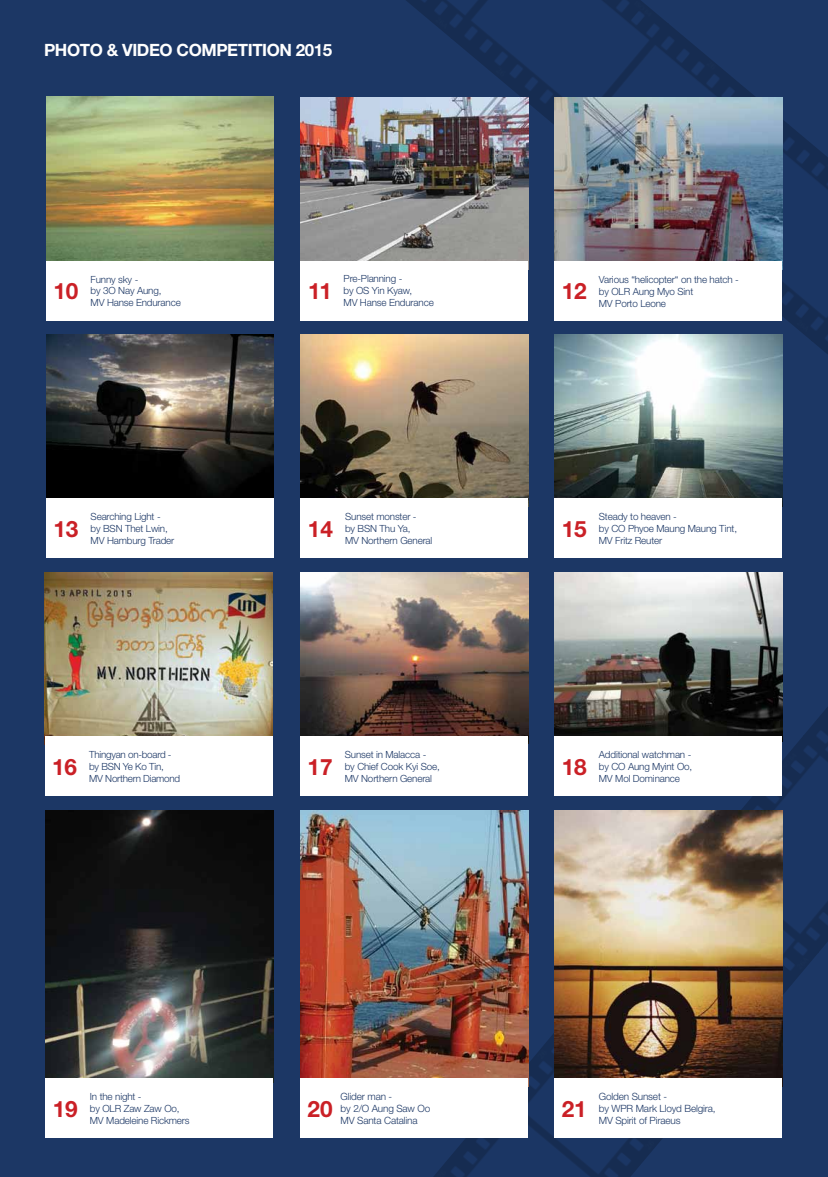
<style>
.page{position:relative;width:828px;height:1177px;background:#fff}
.page>*{position:absolute;margin:0;border:0;box-sizing:border-box;transform-origin:0 0}
.t1{font:700 22.6px "Helvetica Neue LT Std";color:#ca2026}
.t2{font:700 16.9px "Helvetica Neue LT Std";letter-spacing:-.025em;color:#fff}
.t3{font:300 10px/12px "Helvetica Neue LT Std";letter-spacing:-.015em;color:#1c3765}
.t4{font:300 9.9px/11.8px "Helvetica Neue LT Std";letter-spacing:-.015em;color:#1c3765}
</style>
<div class="page">
<div style="left:0;top:0;width:828px;height:1176px;background:#1c3765"></div>
<svg style="left:782px;top:126px;width:46px;height:317px"></svg>
<svg style="left:670px;top:25px;width:120px;height:217px"></svg>
<svg style="left:406px;top:0;width:264px;height:141px"></svg>
<svg style="left:741px;top:613px;width:87px;height:337px"></svg>
<svg style="left:782px;top:853px;width:38px;height:221px"></svg>
<svg style="left:528px;top:974px;width:135px;height:202px"></svg>
<svg style="left:434px;top:1094px;width:184px;height:82px"></svg>
<img style="left:45px;top:810px;width:228px;height:268px">
<div style="left:45px;top:1078px;width:228px;height:60px;background:#fff"></div>
<img style="left:300px;top:572px;width:228px;height:164px">
<div style="left:300px;top:736px;width:228px;height:60px;background:#fff"></div>
<img style="left:554px;top:810px;width:228px;height:268px">
<div style="left:554px;top:1078px;width:228px;height:60px;background:#fff"></div>
<img style="left:46px;top:334px;width:228px;height:164px">
<div style="left:46px;top:498px;width:228px;height:60px;background:#fff"></div>
<img style="left:46px;top:97px;width:228px;height:164px">
<div style="left:46px;top:261px;width:228px;height:59px;background:#fff"></div>
<img style="left:45px;top:572px;width:227px;height:164px">
<div style="left:45px;top:736px;width:227px;height:60px;background:#fff"></div>
<img style="left:554px;top:572px;width:228px;height:164px">
<div style="left:554px;top:736px;width:228px;height:60px;background:#fff"></div>
<img style="left:301px;top:334px;width:227px;height:164px">
<div style="left:301px;top:498px;width:227px;height:60px;background:#fff"></div>
<img style="left:554px;top:334px;width:228px;height:164px">
<div style="left:554px;top:498px;width:228px;height:60px;background:#fff"></div>
<img style="left:554px;top:97px;width:228px;height:164px">
<div style="left:554px;top:261px;width:228px;height:60px;background:#fff"></div>
<img style="left:300px;top:97px;width:228px;height:164px">
<div style="left:300px;top:261px;width:228px;height:59px;background:#fff"></div>
<img style="left:300px;top:810px;width:228px;height:268px">
<div style="left:300px;top:1078px;width:228px;height:60px;background:#fff"></div>
<h2 class="t2" style="left:44px;top:39px;width:290px">PHOTO &amp; VIDEO COMPETITION 2015</h2>
<h1 class="t1" style="left:53px;top:277px;width:27px">10</h1>
<p class="t4" style="left:91px;top:273px;width:92px">Funny sky -<br>by 3O Nay Aung,<br>MV Hanse Endurance</p>
<h1 class="t1" style="left:308px;top:277px;width:25px">11</h1>
<p class="t4" style="left:343px;top:272px;width:92px">Pre-Planning -<br>by OS Yin Kyaw,<br>MV Hanse Endurance</p>
<h1 class="t1" style="left:562px;top:277px;width:27px">12</h1>
<p class="t4" style="left:599px;top:273px;width:141px">Various “helicopter“ on the hatch - by OLR Aung Myo Sint<br>MV Porto Leone</p>
<h1 class="t1" style="left:53px;top:514px;width:27px">13</h1>
<p class="t4" style="left:91px;top:511px;width:85px">Searching Light -<br>by BSN Thet Lwin,<br>MV Hamburg Trader</p>
<h1 class="t1" style="left:308px;top:514px;width:27px">14</h1>
<p class="t4" style="left:345px;top:511px;width:89px">Sunset monster -<br>by BSN Thu Ya,<br>MV Northern General</p>
<h1 class="t1" style="left:562px;top:514px;width:27px">15</h1>
<p class="t4" style="left:599px;top:511px;width:140px">Steady to heaven -<br>by CO Phyoe Maung Maung Tint,<br>MV Fritz Reuter</p>
<h1 class="t1" style="left:308px;top:752px;width:27px">17</h1>
<p class="t4" style="left:345px;top:748px;width:97px">Sunset in Malacca -<br>by Chief Cook Kyi Soe,<br>MV Northern General</p>
<h1 class="t1" style="left:52px;top:752px;width:27px">16</h1>
<p class="t4" style="left:89px;top:748px;width:92px">Thingyan on-board - by BSN Ye Ko Tin,<br>MV Northern Diamond</p>
<h1 class="t1" style="left:562px;top:752px;width:27px">18</h1>
<p class="t4" style="left:599px;top:748px;width:95px;text-align:justify">Additional watchman - by CO Aung Myint Oo, MV Mol Dominance</p>
<h1 class="t1" style="left:53px;top:1094px;width:27px">19</h1>
<p class="t4" style="left:90px;top:1090px;width:101px">In the night -<br>by OLR Zaw Zaw Oo,<br>MV Madeleine Rickmers</p>
<h1 class="t1" style="left:308px;top:1094px;width:27px">20</h1>
<p class="t3" style="left:341px;top:1090px;width:91px">Glider man -<br>by 2/O Aung Saw Oo<br>MV Santa Catalina</p>
<h1 class="t1" style="left:562px;top:1094px;width:27px">21</h1>
<p class="t3" style="left:599px;top:1090px;width:118px">Golden Sunset -<br>by WPR Mark Lloyd Belgira,<br>MV Spirit of Piraeus</p>
</div>
